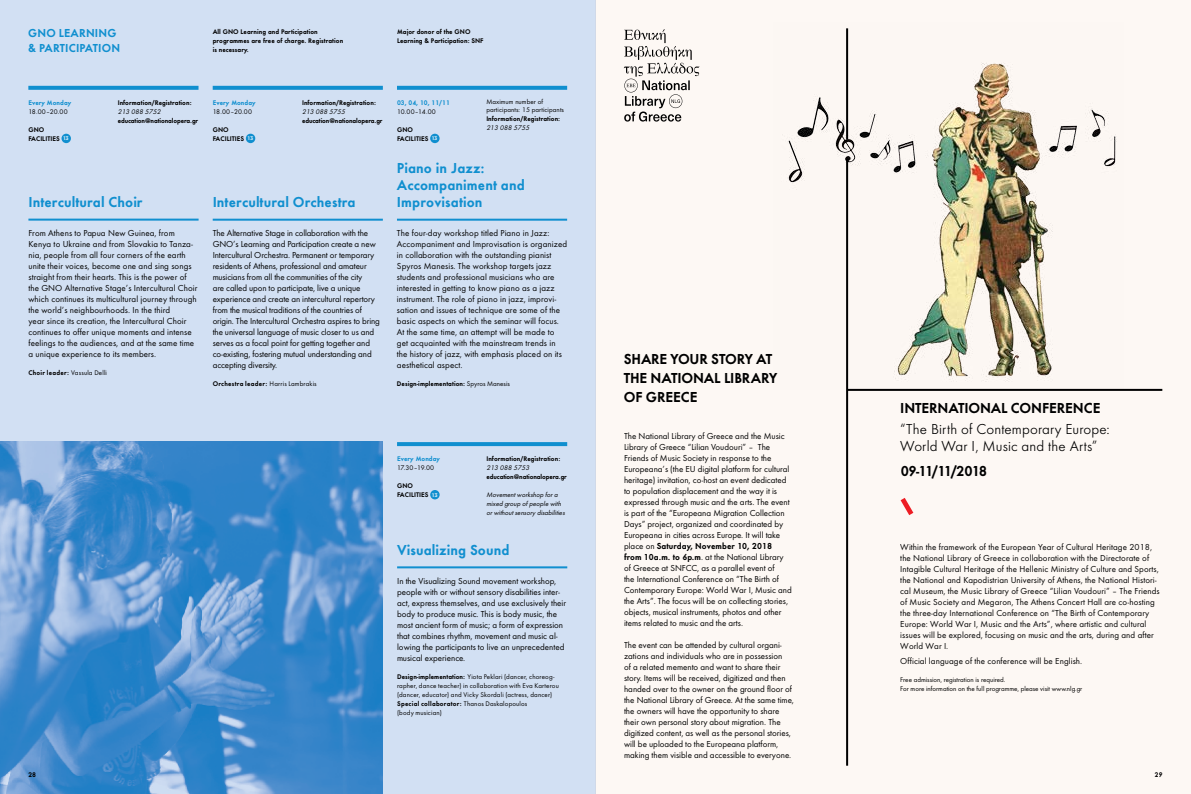
<style>
.page{position:relative;width:1191px;height:794px;background:#fff}
.page>*{position:absolute;margin:0;border:0;box-sizing:border-box;transform-origin:0 0}
.t1{font:600 15px/17px "Futura";color:#108fcf}
.t2{font:600 15px/19px "Futura";letter-spacing:-.015em;color:#000}
.t3{font:300 15px/17px "Futura";letter-spacing:.005em;color:#000}
.t4{font:600 15px "Futura";letter-spacing:-.075em;color:#000}
.t5{font:600 12px/14.4px "Futura";letter-spacing:.005em;color:#108fcf}
.t6{font:9px/11px "Futura";color:#000}
.t7{font:7px/9px "Futura";letter-spacing:.01em;color:#000}
.t8{font:600 7px/9px "Futura";color:#000}
.t9{font:italic 7px/9px "Futura";color:#000}
.t10{font:600 7px "Futura";letter-spacing:-.02em;color:#000}
.t11{font:600 7px "Futura";letter-spacing:.025em;color:#000}
.t12{font:600 7px "Futura";color:#108fcf}
.s1{font-family:"Gotham Greek";font-weight:500;font-size:5.2px;color:#fff}
.s2{font-weight:400}
.s3{font-weight:600}
</style>
<div class="page">
<div style="left:0;top:0;width:595px;height:794px;background:#d2e0f3"></div>
<div style="left:595px;top:0;width:596px;height:794px;background:#fdf8f4"></div>
<svg style="left:28px;top:86px;width:170px;height:4px"></svg>
<div style="left:62px;top:134px;width:9px;height:9px;background:#108fcf;border-radius:50%"></div>
<svg style="left:213px;top:86px;width:170px;height:4px"></svg>
<div style="left:246px;top:134px;width:9px;height:9px;background:#108fcf;border-radius:50%"></div>
<svg style="left:397px;top:442px;width:170px;height:4px"></svg>
<div style="left:430px;top:490px;width:9px;height:9px;background:#108fcf;border-radius:50%"></div>
<svg style="left:397px;top:86px;width:170px;height:4px"></svg>
<div style="left:430px;top:134px;width:9px;height:9px;background:#108fcf;border-radius:50%"></div>
<hr style="left:28px;top:219px;width:171px;height:2px;background:#108fcf">
<hr style="left:213px;top:219px;width:170px;height:2px;background:#108fcf">
<hr style="left:397px;top:566px;width:170px;height:2px;background:#108fcf">
<hr style="left:397px;top:219px;width:170px;height:2px;background:#108fcf">
<svg style="left:624px;top:29px;width:75px;height:93px"></svg>
<img style="left:0;top:441px;width:383px;height:353px">
<svg style="left:900px;top:498px;width:13px;height:17px"></svg>
<img style="left:788px;top:28px;width:335px;height:361px">
<hr style="left:846px;top:159px;width:2px;height:606px;background:#000">
<hr style="left:846px;top:28px;width:2px;height:111px;background:#000">
<hr style="left:847px;top:389px;width:315px;height:2px;background:#000">
<h2 class="t5" style="left:28px;top:26px;width:93px">GNO LEARNING &amp; PARTICIPATION</h2>
<p class="t8" style="left:213px;top:27px;width:132px">All GNO Learning and Participation programmes are free of charge. Registration is necessary.</p>
<p class="t8" style="left:397px;top:27px;width:88px">Major donor of the GNO<br>Learning &amp; Participation: SNF</p>
<p class="t12" style="left:28px;top:98px;width:45px">Every Monday</p>
<p class="t7" style="left:28px;top:107px;width:41px">18.00–20.00</p>
<p class="t8" style="left:28px;top:125px;width:42px">GNO<br>FACILITIES <span class="s1">13</span></p>
<p class="t8" style="left:118px;top:98px;width:75px">Information/Registration:</p>
<p class="t9" style="left:118px;top:107px;width:45px">213 088 5752</p>
<p class="t10" style="left:118px;top:116px;width:82px">education@nationalopera.gr</p>
<h1 class="t1" style="left:28px;top:193px;width:116px">Intercultural Choir</h1>
<p class="t6" style="left:28px;top:227px;width:171px">From Athens to Papua New Guinea, from Kenya to Ukraine and from Slovakia to Tanza&shy;nia, people from all four corners of the earth unite their voices, become one and sing songs straight from their hearts. This is the power of the GNO Alternative Stage’s Intercultural Choir which continues its multicultural journey through the world’s neighbourhoods. In the third<br>year since its creation, the Intercultural Choir continues to offer unique moments and intense feelings to the audiences, and at the same time a unique experience to its members.</p>
<p class="t11" style="left:28px;top:368px;width:80px">Choir leader: <span class="s2">Vassula Delli</span></p>
<p class="t12" style="left:213px;top:98px;width:45px">Every Monday</p>
<p class="t7" style="left:213px;top:107px;width:41px">18.00–20.00</p>
<p class="t8" style="left:213px;top:125px;width:42px">GNO<br>FACILITIES <span class="s1">13</span></p>
<p class="t8" style="left:302px;top:98px;width:75px">Information/Registration:</p>
<p class="t9" style="left:302px;top:107px;width:45px">213 088 5755</p>
<p class="t10" style="left:302px;top:116px;width:82px">education@nationalopera.gr</p>
<h1 class="t1" style="left:213px;top:193px;width:145px">Intercultural Orchestra</h1>
<p class="t6" style="left:213px;top:227px;width:169px">The Alternative Stage in collaboration with the GNO’s Learning and Participation create a new Intercultural Orchestra. Permanent or temporary residents of Athens, professional and amateur musicians from all the communities of the city<br>are called upon to participate, live a unique experience and create an intercultural repertory from the musical traditions of the countries of origin. The Intercultural Orchestra aspires to bring the universal language of music closer to us and serves as a focal point for getting together and co-existing, fostering mutual understanding and accepting diversity.</p>
<p class="t11" style="left:213px;top:379px;width:105px">Orchestra leader: <span class="s2">Harris Lambrakis</span></p>
<p class="t12" style="left:397px;top:98px;width:54px">03, 04, 10, 11/11</p>
<p class="t7" style="left:397px;top:107px;width:40px">10.00–14.00</p>
<p class="t8" style="left:397px;top:125px;width:42px">GNO<br>FACILITIES <span class="s1">13</span></p>
<p class="t7" style="left:486px;top:97px;width:79px;line-height:8px">Maximum number of participants: 15 participants</p>
<p class="t8" style="left:486px;top:114px;width:75px">Information/Registration:</p>
<p class="t9" style="left:486px;top:123px;width:45px">213 088 5755</p>
<h1 class="t1" style="left:397px;top:159px;width:129px">Piano in Jazz:<br>Accompaniment and<br>Improvisation</h1>
<p class="t6" style="left:397px;top:227px;width:172px">The four-day workshop titled Piano in Jazz:<br>Accompaniment and Improvisation is organized in collaboration with the outstanding pianist Spyros Manesis. The workshop targets jazz students and professional musicians who are interested in getting to know piano as a jazz instrument. The role of piano in jazz, improvi&shy;sation and issues of technique are some of the basic aspects on which the seminar will focus.<br>At the same time, an attempt will be made to get acquainted with the mainstream trends in the history of jazz, with emphasis placed on its aesthetical aspect.</p>
<p class="t8" style="left:397px;top:379px;width:114px">Design-implementation: <span class="s2">Spyros Manesis</span></p>
<p class="t12" style="left:397px;top:455px;width:45px">Every Monday</p>
<p class="t7" style="left:397px;top:463px;width:39px">17.30–19.00</p>
<p class="t8" style="left:397px;top:481px;width:42px">GNO<br>FACILITIES <span class="s1">13</span></p>
<p class="t8" style="left:486px;top:454px;width:75px">Information/Registration:</p>
<p class="t9" style="left:486px;top:463px;width:45px">213 088 5753</p>
<p class="t10" style="left:486px;top:473px;width:82px">education@nationalopera.gr</p>
<p class="t9" style="left:486px;top:490px;width:80px">Movement workshop for a mixed group of people with or without sensory disabilities</p>
<h1 class="t1" style="left:397px;top:541px;width:114px">Visualizing Sound</h1>
<p class="t6" style="left:397px;top:575px;width:170px">In the Visualizing Sound movement workshop, people with or without sensory disabilities inter&shy;act, express themselves, and use exclusively their body to produce music. This is body music, the most ancient form of music; a form of expression that combines rhythm, movement and music al&shy;lowing the participants to live an unprecedented musical experience.</p>
<p class="t7" style="left:397px;top:672px;width:163px"><span class="s3">Design-implementation:</span> Yiota Peklari (dancer, choreog&shy;rapher, dance teacher) in collaboration with Eva Karterou (dancer, educator) and Vicky Skordali (actress, dancer)<br><span class="s3">Special collaborator:</span> Thanos Daskalopoulos<br>(body musician)</p>
<h1 class="t2" style="left:624px;top:349px;width:155px">SHARE YOUR STORY AT<br>THE NATIONAL LIBRARY<br>OF GREECE</h1>
<p class="t6" style="left:624px;top:431px;width:169px">The National Library of Greece and the Music Library of Greece “Lilian Voudouri” – The Friends of Music Society in response to the Europeana’s (the EU digital platform for cultural heritage) invitation, co-host an event dedicated to population displacement and the way it is expressed through music and the arts. The event is part of the “Europeana Migration Collection Days” project, organized and coordinated by Europeana in cities across Europe. It will take place on <span class="s3">Saturday, November 10, 2018 from 10a.m. to 6p.m</span>. at the National Library of Greece at SNFCC, as a parallel event of<br>the International Conference on “The Birth of Contemporary Europe: World War I, Music and the Arts”. The focus will be on collecting stories, objects, musical instruments, photos and other items related to music and the arts.</p>
<p class="t6" style="left:624px;top:640px;width:171px">The event can be attended by cultural organi&shy;zations and individuals who are in possession<br>of a related memento and want to share their story. Ιtems will be received, digitized and then handed over to the owner on the ground floor of the National Library of Greece. At the same time, the owners will have the opportunity to share their own personal story about migration. The digitized content, as well as the personal stories, will be uploaded to the Europeana platform, making them visible and accessible to everyone.</p>
<h1 class="t2" style="left:900px;top:398px;width:202px">INTERNATIONAL CONFERENCE</h1>
<h1 class="t3" style="left:900px;top:421px;width:211px">“The Birth of Contemporary Europe:<br>World War I, Music and the Arts”</h1>
<h1 class="t4" style="left:900px;top:462px;width:88px">09-11/11/2018</h1>
<p class="t6" style="left:900px;top:541px;width:261px">Within the framework of the European Year of Cultural Heritage 2018, the National Library of Greece in collaboration with the Directorate of Intagible Cultural Heritage of the Hellenic Ministry of Culture and Sports, the National and Kapodistrian University of Athens, the National Histori&shy;cal Museum, the Music Library of Greece “Lilian Voudouri” – The Friends of Music Society and Megaron, The Athens Concert Hall are co-hosting the three-day International Conference on “The Birth of Contemporary Europe: World War I, Music and the Arts”, where artistic and cultural issues will be explored, focusing on music and the arts, during and after World War I.</p>
<p class="t6" style="left:900px;top:655px;width:183px">Official language of the conference will be English.</p>
<p class="t7" style="left:900px;top:675px;width:183px">Free admission, registration is required.<br>For more information on the full programme, please visit www.nlg.gr</p>
<p class="t8" style="left:28px;top:770px;width:9px">28</p>
<p class="t8" style="left:1154px;top:770px;width:9px">29</p>
</div>
